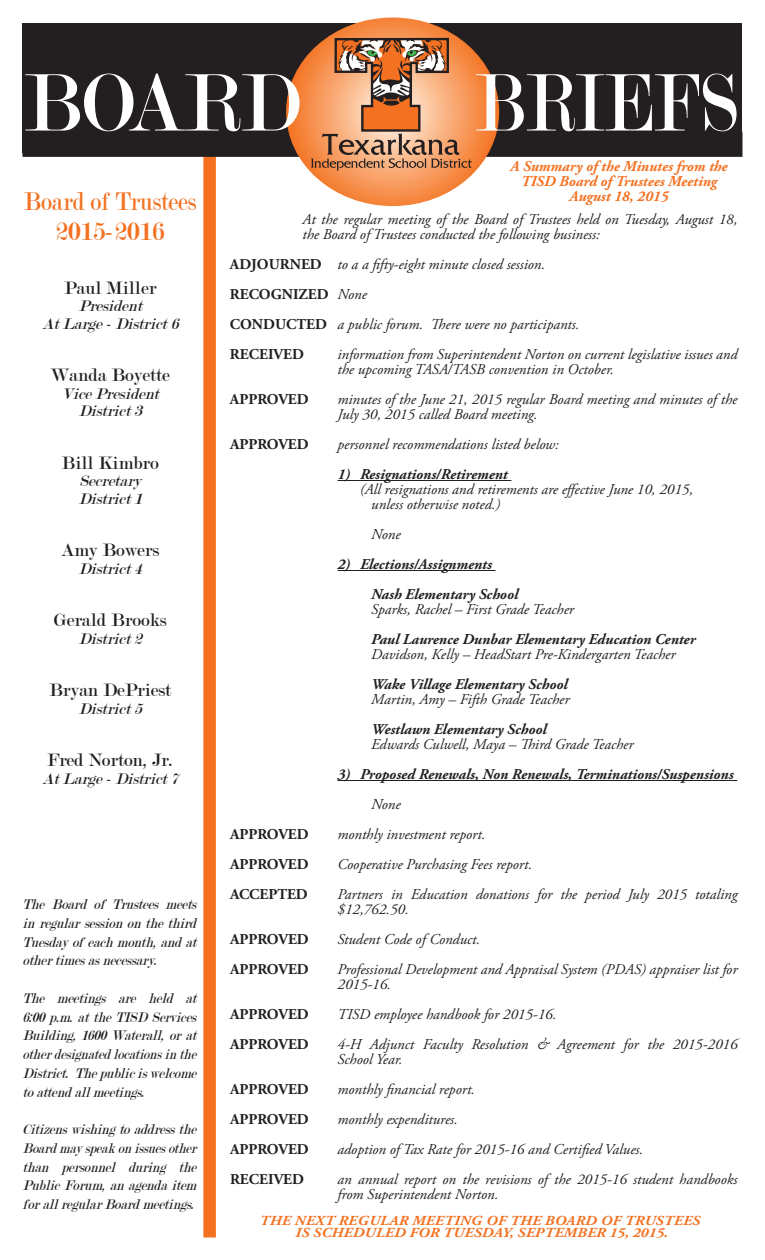
<style>
.page{position:relative;width:765px;height:1260px;background:#fff}
.page>*{position:absolute;margin:0;border:0;box-sizing:border-box;transform-origin:0 0}
.t1{font:87.25px "Modern";color:#fff;scale:.82 1}
.t2{font:87.25px "Modern";color:#fff;scale:.94 1}
.t3{font:27.5px/30.2px "Modern";color:#f37121;text-align:center;scale:.88 1}
.t4{font:19.25px "Modern";color:#231f20}
.t5{font:italic 16.5px/17.5px "Modern";color:#231f20;text-align:center}
.t6{font:italic 15px/15px "Adobe Garamond Pro";color:#231f20}
.t7{font:italic 15px/18.8px "Modern";letter-spacing:-.3em;color:#231f20;text-align:justify;scale:.92 1}
.t8{font:italic 700 15px/30px "Adobe Garamond Pro";color:#231f20}
.t9{font:700 15px "Adobe Garamond Pro";color:#231f20}
.t10{font:italic 700 15px/15px "Adobe Garamond Pro";color:#f37121;text-align:center}
.t11{font:italic 700 13.75px/12.5px "Adobe Garamond Pro";letter-spacing:.015em;color:#f37121;text-align:center;scale:1.1 1}
.s1{font-weight:700;font-style:normal}
</style>
<div class="page">
<div style="left:22px;top:23px;width:720px;height:129px;background:#231f20"></div>
<div style="left:203px;top:156px;width:13px;height:1082px;background:#f37121"></div>
<div style="left:22px;top:132px;width:720px;height:25px;background:#231f20"></div>
<svg style="left:286px;top:18px;width:213px;height:188px"></svg>
<svg style="left:311px;top:37px;width:161px;height:134px;background:#cf8c60"></svg>
<hr style="left:338px;top:480px;width:173px;height:1px;background:#231f20">
<hr style="left:338px;top:570px;width:157px;height:1px;background:#231f20">
<hr style="left:338px;top:780px;width:399px;height:1px;background:#231f20">
<h1 class="t2" style="left:24px;top:59px;width:275px">Board</h1>
<h1 class="t1" style="left:475px;top:59px;width:269px">Briefs</h1>
<p class="t10" style="left:510px;top:159px;width:219px">A Summary of the Minutes from the<br>TISD Board of Trustees Meeting<br>August 18, 2015</p>
<p class="t6" style="left:302px;top:212px;width:437px">At the regular meeting of the Board of Trustees held on Tuesday, August 18, the Board of Trustees conducted the following business:</p>
<p class="t6" style="left:230px;top:250px;width:351px;line-height:30px"><span class="s1">ADJOURNED</span> to a a fifty-eight minute closed session.<br><span class="s1">RECOGNIZED</span> None<br><span class="s1">CONDUCTED</span> a public forum. There were no participants.<br><span class="s1">RECEIVED</span></p>
<h2 class="t3" style="left:24px;top:186px;width:198px">Board of Trustees<br>2015-2016</h2>
<p class="t4" style="left:64px;top:278px;width:94px">Paul Miller</p>
<p class="t5" style="left:42px;top:298px;width:142px">President<br>AtLarge-District6</p>
<p class="t4" style="left:51px;top:366px;width:121px">Wanda Boyette</p>
<p class="t5" style="left:62px;top:385px;width:103px">VicePresident<br>District3</p>
<p class="t4" style="left:62px;top:453px;width:99px">Bill Kimbro</p>
<p class="t5" style="left:79px;top:473px;width:69px;text-align:left">Secretary<br>District1</p>
<p class="t4" style="left:61px;top:541px;width:100px">Amy Bowers</p>
<p class="t5" style="left:79px;top:560px;width:69px">District4</p>
<p class="t4" style="left:54px;top:611px;width:114px">Gerald Brooks</p>
<p class="t5" style="left:79px;top:630px;width:69px">District2</p>
<p class="t4" style="left:49px;top:681px;width:124px">Bryan DePriest</p>
<p class="t5" style="left:79px;top:700px;width:69px">District5</p>
<p class="t4" style="left:47px;top:751px;width:128px">Fred Norton, Jr.</p>
<p class="t5" style="left:42px;top:770px;width:142px">AtLarge-District7</p>
<p class="t6" style="left:337px;top:347px;width:402px">information from Superintendent Norton on current legislative issues and the upcoming TASA/TASB convention in October.</p>
<p class="t9" style="left:230px;top:391px;width:80px">APPROVED</p>
<p class="t6" style="left:337px;top:392px;width:402px">minutes of the June 21, 2015 regular Board meeting and minutes of the<br>July 30, 2015 called Board meeting.</p>
<p class="t9" style="left:230px;top:436px;width:80px">APPROVED</p>
<p class="t6" style="left:338px;top:437px;width:223px">personnel recommendations listed below:</p>
<p class="t8" style="left:338px;top:460px;width:172px">1) Resignations/Retirement</p>
<p class="t6" style="left:371px;top:482px;width:323px;text-indent:-11px">(All resignations and retirements are effective June 10, 2015, unless otherwise noted.)</p>
<p class="t6" style="left:371px;top:527px;width:31px">None</p>
<p class="t8" style="left:371px;top:550px;width:148px;text-indent:-34px">2) Elections/Assignments<br>Nash Elementary School</p>
<p class="t6" style="left:371px;top:602px;width:204px">Sparks, Rachel – First Grade Teacher</p>
<p class="t8" style="left:371px;top:625px;width:326px">Paul Laurence Dunbar Elementary Education Center</p>
<p class="t6" style="left:371px;top:647px;width:306px">Davidson, Kelly – HeadStart Pre-Kindergarten Teacher</p>
<p class="t8" style="left:371px;top:670px;width:198px">Wake Village Elementary School</p>
<p class="t6" style="left:371px;top:692px;width:200px">Martin, Amy – Fifth Grade Teacher</p>
<p class="t8" style="left:371px;top:715px;width:177px">Westlawn Elementary School</p>
<p class="t6" style="left:371px;top:737px;width:264px">Edwards Culwell, Maya – Third Grade Teacher</p>
<p class="t8" style="left:338px;top:760px;width:398px">3) Proposed Renewals, Non Renewals, Terminations/Suspensions</p>
<p class="t6" style="left:371px;top:797px;width:31px">None</p>
<p class="t9" style="left:230px;top:826px;width:80px">APPROVED</p>
<p class="t6" style="left:338px;top:827px;width:149px">monthly investment report.</p>
<p class="t9" style="left:230px;top:856px;width:80px">APPROVED</p>
<p class="t6" style="left:338px;top:857px;width:196px">Cooperative Purchasing Fees report.</p>
<p class="t9" style="left:230px;top:886px;width:79px">ACCEPTED</p>
<p class="t6" style="left:338px;top:887px;width:402px">Partners in Education donations for the period July 2015 totaling $12,762.50.</p>
<p class="t9" style="left:230px;top:931px;width:80px">APPROVED</p>
<p class="t6" style="left:338px;top:932px;width:144px">Student Code of Conduct.</p>
<p class="t9" style="left:230px;top:961px;width:80px">APPROVED</p>
<p class="t6" style="left:338px;top:962px;width:401px">Professional Development and Appraisal System (PDAS) appraiser list for<br>2015-16.</p>
<p class="t9" style="left:230px;top:1006px;width:80px">APPROVED</p>
<p class="t6" style="left:338px;top:1007px;width:220px">TISD employee handbook for 2015-16.</p>
<p class="t9" style="left:230px;top:1036px;width:80px">APPROVED</p>
<p class="t6" style="left:338px;top:1037px;width:402px">4-H Adjunct Faculty Resolution &amp; Agreement for the 2015-2016<br>School Year.</p>
<p class="t9" style="left:230px;top:1081px;width:80px">APPROVED</p>
<p class="t6" style="left:338px;top:1082px;width:139px">monthly financial report.</p>
<p class="t9" style="left:230px;top:1111px;width:80px">APPROVED</p>
<p class="t6" style="left:338px;top:1112px;width:122px">monthly expenditures.</p>
<p class="t9" style="left:230px;top:1141px;width:80px">APPROVED</p>
<p class="t6" style="left:338px;top:1142px;width:307px">adoption of Tax Rate for 2015-16 and Certified Values.</p>
<p class="t9" style="left:230px;top:1171px;width:76px">RECEIVED</p>
<p class="t6" style="left:338px;top:1172px;width:401px">an annual report on the revisions of the 2015-16 student handbooks from Superintendent Norton.</p>
<p class="t11" style="left:260px;top:1215px;width:402px">THE NEXT REGULAR MEETING OF THE BOARD OF TRUSTEES<br>IS SCHEDULED FOR TUESDAY, SEPTEMBER 15, 2015.</p>
<p class="t7" style="left:22px;top:895px;width:195px">The Board of Trustees meets inregularsessiononthethird Tuesdayofeach month,andat othertimesasnecessary.</p>
<p class="t7" style="left:22px;top:989px;width:195px">The meetings are held at 6:00p .m.attheTISD Services Building,1600Waterall,orat otherdesignatedlocationsinthe District. Thep ubliciswelcome toattendallmeetings.</p>
<p class="t7" style="left:22px;top:1120px;width:195px">Citizenswishing toaddressthe Boardmayspeakonissuesother than personnel during the PublicForum,anag endaitem forallregularBoardmeetings.</p>
</div>
